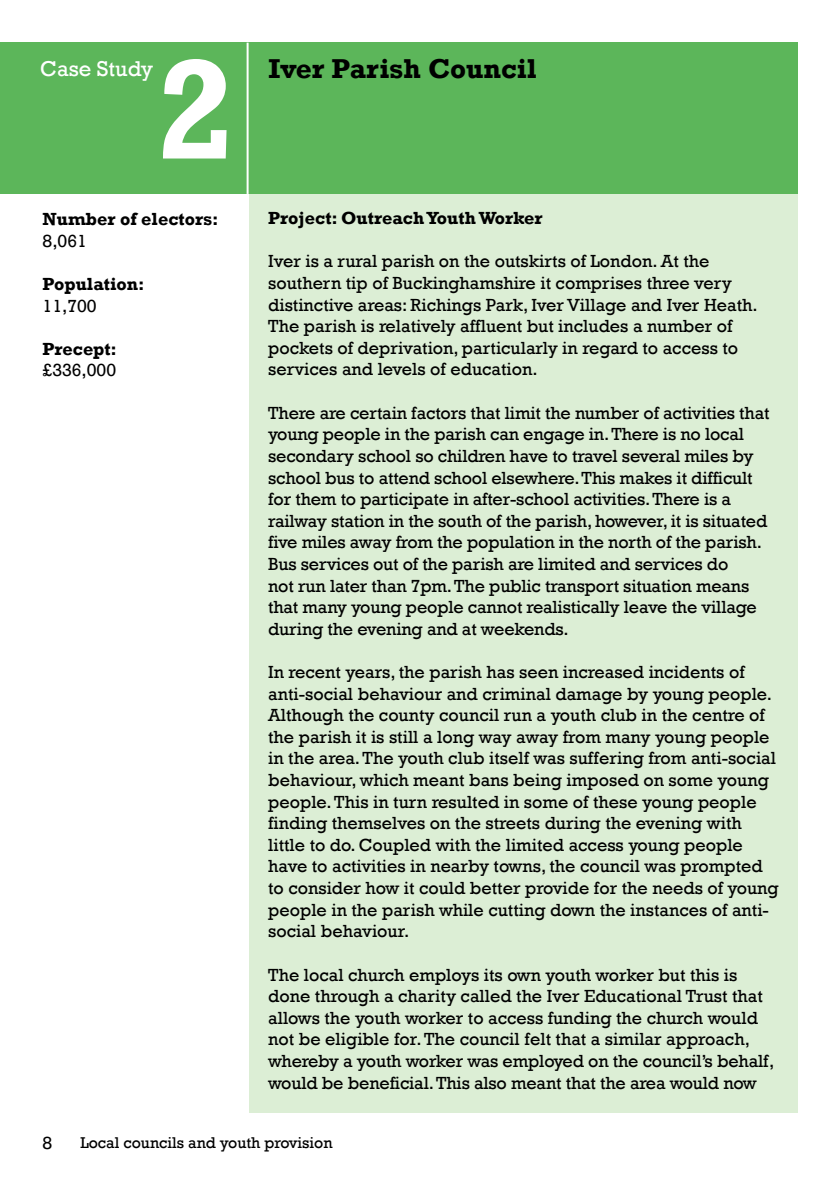
<style>
.page{position:relative;width:840px;height:1191px;background:#fff}
.page>*{position:absolute;margin:0;border:0;box-sizing:border-box;transform-origin:0 0}
.t1{font:700 144px "Rockwell";color:#fff}
.t2{font:700 28px "Rockwell";color:#000}
.t3{font:22px "Rockwell";color:#fff}
.t4{font:18px/21.6px "Rockwell";color:#000}
.t5{font:700 18px "Rockwell";color:#000}
.t6{font:16px "Rockwell";color:#000}
</style>
<div class="page">
<div style="left:248px;top:193px;width:549px;height:920px;background:#dceed5"></div>
<div style="left:0;top:43px;width:797px;height:151px;background:#5cb65a"></div>
<hr style="left:246px;top:43px;width:2px;height:151px;background:#fff">
<p class="t3" style="left:40px;top:60px;width:114px">Case Study</p>
<h1 class="t1" style="left:156px;top:59px;width:81px">2</h1>
<h2 class="t2" style="left:268px;top:59px;width:269px">Iver Parish Council</h2>
<p class="t5" style="left:43px;top:213px;width:177px">Number of electors:</p>
<p class="t4" style="left:43px;top:231px;width:46px">8,061</p>
<p class="t5" style="left:43px;top:277px;width:103px">Population:</p>
<p class="t4" style="left:43px;top:296px;width:56px">11,700</p>
<p class="t5" style="left:43px;top:342px;width:76px">Precept:</p>
<p class="t4" style="left:43px;top:361px;width:75px">£336,000</p>
<p class="t5" style="left:268px;top:212px;width:276px">Project: Outreach Youth Worker</p>
<p class="t4" style="left:268px;top:252px;width:490px">Iver is a rural parish on the outskirts of London. At the southern tip of Buckinghamshire it comprises three very distinctive areas: Richings Park, Iver Village and Iver Heath.<br>The parish is relatively affluent but includes a number of pockets of deprivation, particularly in regard to access to services and levels of education.</p>
<p class="t4" style="left:268px;top:403px;width:502px">There are certain factors that limit the number of activities that young people in the parish can engage in. There is no local secondary school so children have to travel several miles by school bus to attend school elsewhere. This makes it difficult for them to participate in after-school activities. There is a railway station in the south of the parish, however, it is situated five miles away from the population in the north of the parish.<br>Bus services out of the parish are limited and services do<br>not run later than 7pm. The public transport situation means that many young people cannot realistically leave the village during the evening and at weekends.</p>
<p class="t4" style="left:268px;top:662px;width:512px">In recent years, the parish has seen increased incidents of anti-social behaviour and criminal damage by young people.<br>Although the county council run a youth club in the centre of the parish it is still a long way away from many young people in the area. The youth club itself was suffering from anti-social behaviour, which meant bans being imposed on some young people. This in turn resulted in some of these young people finding themselves on the streets during the evening with little to do. Coupled with the limited access young people have to activities in nearby towns, the council was prompted to consider how it could better provide for the needs of young people in the parish while cutting down the instances of anti&shy;social behaviour.</p>
<p class="t4" style="left:268px;top:965px;width:507px">The local church employs its own youth worker but this is done through a charity called the Iver Educational Trust that allows the youth worker to access funding the church would not be eligible for. The council felt that a similar approach, whereby a youth worker was employed on the council’s behalf, would be beneficial. This also meant that the area would now</p>
<p class="t4" style="left:42px;top:1133px;width:11px">8</p>
<p class="t6" style="left:80px;top:1136px;width:254px">Local councils and youth provision</p>
</div>
